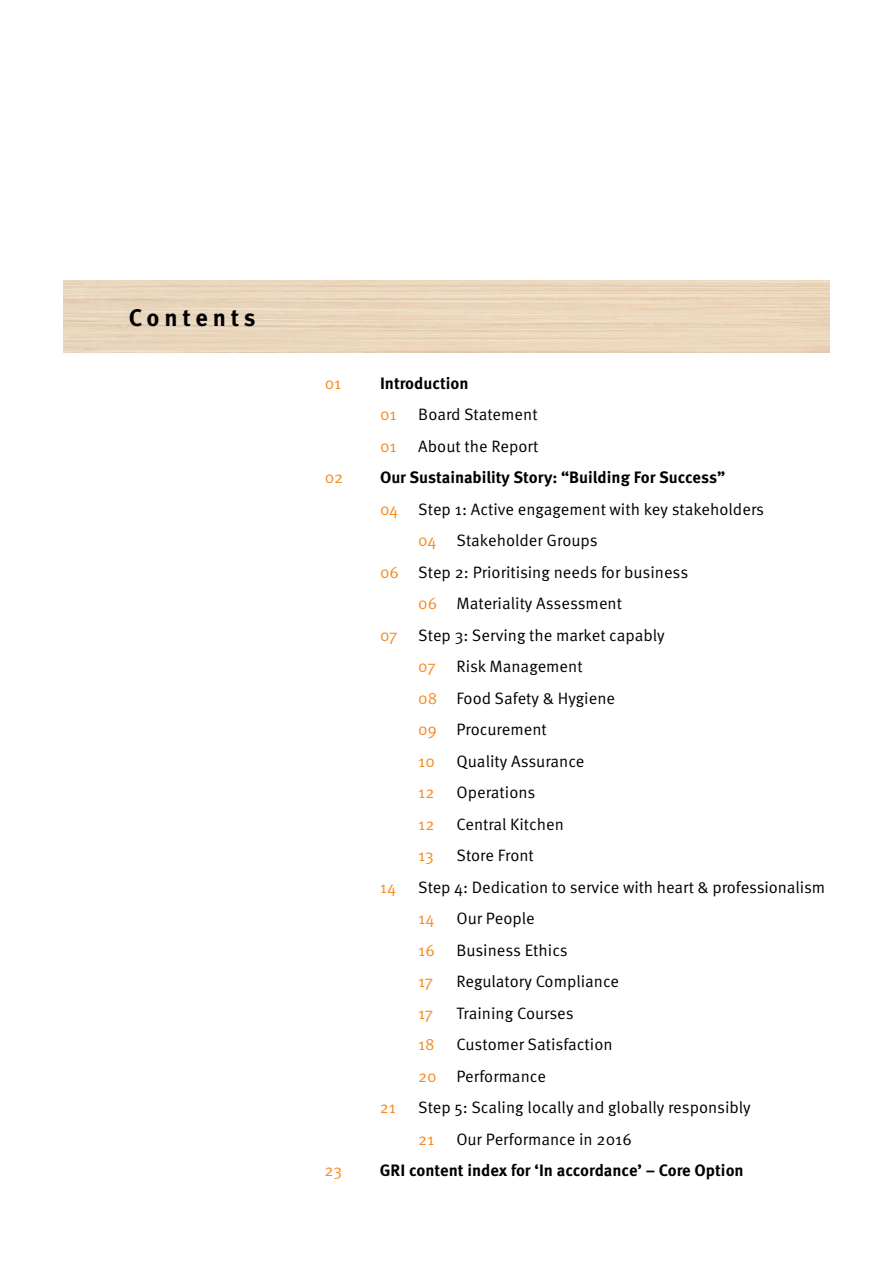
<style>
.page{position:relative;width:893px;height:1263px;background:#fff}
.page>*{position:absolute;margin:0;border:0;box-sizing:border-box;transform-origin:0 0}
.t1{font:700 24px "Meta OT";letter-spacing:.2em;color:#000}
.t2{font:16.5px/31.5px "Meta OT Norm";color:#000}
.t3{font:700 16.5px "Meta OT";color:#000}
.t4{font:16.5px "Meta OT Norm";letter-spacing:-.005em;color:#f68b20}
.s1{color:#f68b20}
</style>
<div class="page">
<h1 class="t1" style="left:129px;top:303px;width:128px">Contents</h1>
<p class="t4" style="left:325px;top:374px;width:18px">01</p>
<p class="t3" style="left:380px;top:373px;width:90px">Introduction</p>
<p class="t4" style="left:380px;top:405px;width:18px">01</p>
<p class="t2" style="left:418px;top:399px;width:121px">Board Statement</p>
<p class="t4" style="left:380px;top:437px;width:18px">01</p>
<p class="t2" style="left:418px;top:431px;width:122px">About the Report</p>
<p class="t4" style="left:325px;top:468px;width:20px">02</p>
<p class="t3" style="left:380px;top:468px;width:347px">Our Sustainability Story: “Building For Success”</p>
<p class="t2" style="left:380px;top:494px;width:386px"><span class="s1">04</span> Step 1: Active engagement with key stakeholders</p>
<p class="t2" style="left:418px;top:525px;width:181px"><span class="s1">04</span> Stakeholder Groups</p>
<p class="t2" style="left:380px;top:557px;width:310px"><span class="s1">06</span> Step 2: Prioritising needs for business</p>
<p class="t2" style="left:418px;top:588px;width:205px"><span class="s1">06</span> Materiality Assessment</p>
<p class="t4" style="left:380px;top:626px;width:19px">07</p>
<p class="t2" style="left:418px;top:620px;width:248px">Step 3: Serving the market capably</p>
<p class="t4" style="left:418px;top:657px;width:19px">07</p>
<p class="t2" style="left:418px;top:651px;width:198px;text-indent:38px">Risk Management<br><span class="s1">08</span> Food Safety &amp; Hygiene<br><span class="s1">09</span> Procurement<br><span class="s1">10</span></p>
<p class="t2" style="left:456px;top:746px;width:129px">Quality Assurance</p>
<p class="t4" style="left:418px;top:783px;width:18px">12</p>
<p class="t2" style="left:456px;top:777px;width:81px">Operations</p>
<p class="t4" style="left:418px;top:815px;width:18px">12</p>
<p class="t2" style="left:456px;top:809px;width:109px">Central Kitchen</p>
<p class="t4" style="left:418px;top:846px;width:17px">13</p>
<p class="t2" style="left:456px;top:840px;width:79px">Store Front</p>
<p class="t4" style="left:380px;top:878px;width:18px">14</p>
<p class="t2" style="left:418px;top:872px;width:408px">Step 4: Dedication to service with heart &amp; professionalism</p>
<p class="t4" style="left:418px;top:909px;width:18px">14</p>
<p class="t2" style="left:456px;top:903px;width:80px">Our People</p>
<p class="t4" style="left:418px;top:941px;width:18px">16</p>
<p class="t2" style="left:456px;top:935px;width:113px">Business Ethics</p>
<p class="t4" style="left:418px;top:972px;width:17px">17</p>
<p class="t2" style="left:456px;top:966px;width:164px">Regulatory Compliance</p>
<p class="t4" style="left:418px;top:1004px;width:17px">17</p>
<p class="t2" style="left:456px;top:998px;width:119px">Training Courses</p>
<p class="t4" style="left:418px;top:1035px;width:18px">18</p>
<p class="t2" style="left:418px;top:1029px;width:196px;text-indent:38px">Customer Satisfaction<br><span class="s1">20</span> Performance</p>
<p class="t4" style="left:380px;top:1098px;width:18px">21</p>
<p class="t2" style="left:418px;top:1092px;width:334px">Step 5: Scaling locally and globally responsibly</p>
<p class="t4" style="left:418px;top:1130px;width:18px">21</p>
<p class="t2" style="left:456px;top:1124px;width:177px">Our Performance in 2016</p>
<p class="t4" style="left:325px;top:1161px;width:19px">23</p>
<p class="t3" style="left:380px;top:1161px;width:365px">GRI content index for ‘In accordance’ – Core Option</p>
</div>
